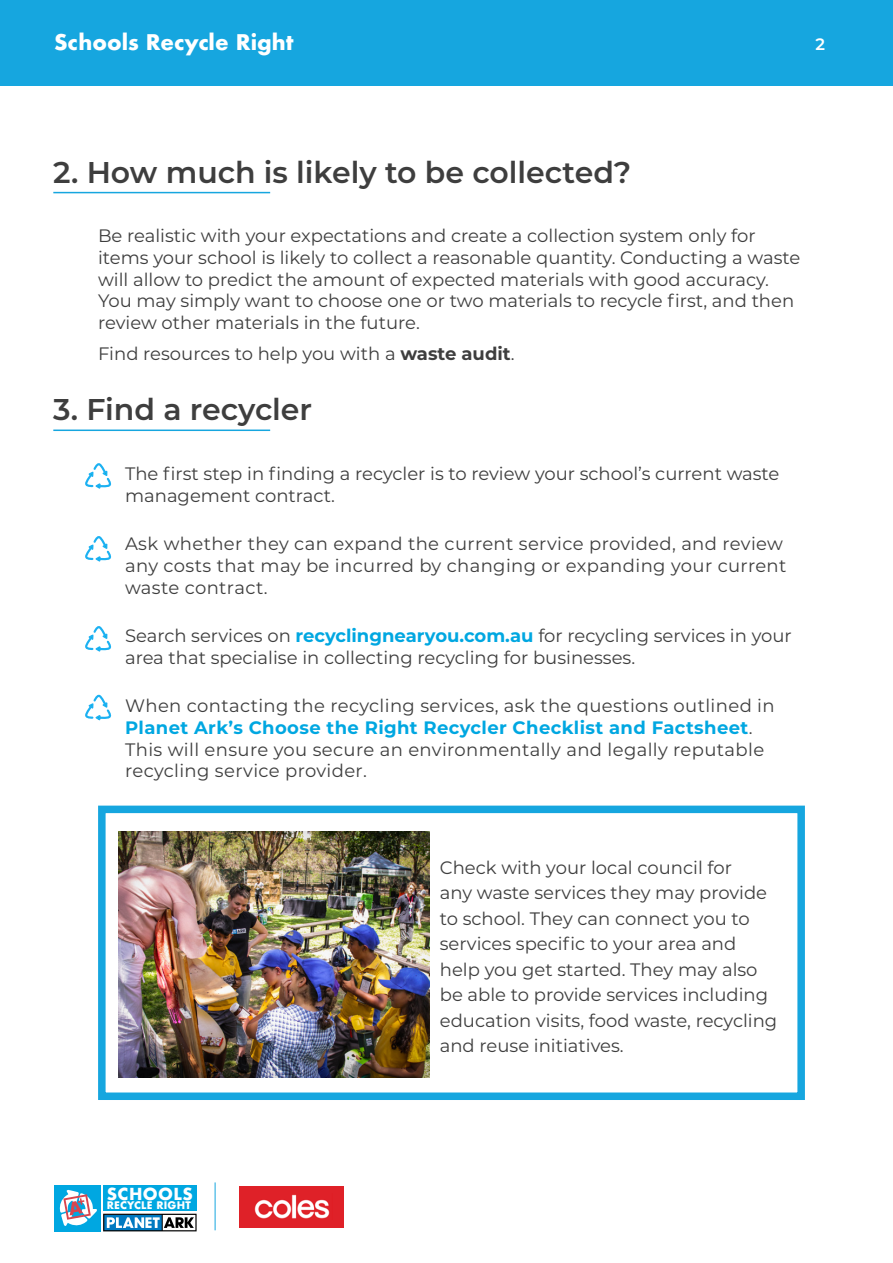
<style>
.page{position:relative;width:893px;height:1263px;background:#fff}
.page>*{position:absolute;margin:0;border:0;box-sizing:border-box;transform-origin:0 0}
.t1{font:600 30px "Montserrat";color:#3e3e3e}
.t2{font:700 21px "Futura";color:#fff}
.t3{font:18px/25.5px "Montserrat";color:#3e3e3e}
.t4{font:18px/21.6px "Montserrat";letter-spacing:.02em;color:#3e3e3e}
.t5{font:600 16.5px "Montserrat";color:#fff}
.t6{font:700 16.2px "Futura";letter-spacing:.02em;color:#fff}
.t7{font:700 10.2px "Futura";letter-spacing:.02em;color:#fff}
.s1{font-weight:700}
.s2{font-weight:700;color:#00a7e1}
</style>
<div class="page">
<div style="left:54px;top:1185px;width:46px;height:46px;background:#00a7e1"></div>
<svg style="left:103px;top:1214px;width:94px;height:17px"></svg>
<div style="left:103px;top:1185px;width:94px;height:26px;background:#00a7e1"></div>
<svg style="left:59px;top:1190px;width:38px;height:36px"></svg>
<hr style="left:215px;top:1182px;width:1px;height:48px;background:#16a6df">
<div style="left:239px;top:1186px;width:105px;height:41px;background:#df2128"></div>
<img style="left:254px;top:1194px;width:76px;height:25px">
<div style="left:0;top:0;width:893px;height:85px;background:#16a6df"></div>
<hr style="left:53px;top:192px;width:217px;height:1px;background:#16a6df">
<hr style="left:53px;top:429px;width:217px;height:2px;background:#16a6df">
<svg style="left:85px;top:463px;width:26px;height:26px"></svg>
<svg style="left:85px;top:536px;width:26px;height:26px"></svg>
<svg style="left:85px;top:626px;width:26px;height:26px"></svg>
<svg style="left:85px;top:694px;width:26px;height:27px"></svg>
<div style="left:98px;top:806px;width:707px;height:294px;border:8px solid #16a6df"></div>
<img style="left:119px;top:831px;width:310px;height:246px">
<p class="t2" style="left:54px;top:27px;width:241px">Schools Recycle Right</p>
<p class="t5" style="left:815px;top:33px;width:11px">2</p>
<p class="t1" style="left:53px;top:151px;width:580px">2. How much is likely to be collected?</p>
<p class="t3" style="left:98px;top:225px;width:704px;line-height:21.6px">Be realistic with your expectations and create a collection system only for items your school is likely to collect a reasonable quantity. Conducting a waste will allow to predict the amount of expected materials with good accuracy.<br>You may simply want to choose one or two materials to recycle first, and then review other materials in the future.</p>
<p class="t3" style="left:98px;top:340px;width:418px">Find resources to help you with a <span class="s1">waste audit</span>.</p>
<p class="t1" style="left:53px;top:388px;width:260px">3. Find a recycler</p>
<p class="t3" style="left:125px;top:462px;width:656px;line-height:21.6px;text-indent:-27px">• The first step in finding a recycler is to review your school’s current waste management contract.</p>
<p class="t4" style="left:125px;top:533px;width:663px;text-indent:-27px">• Ask whether they can expand the current service provided, and review any costs that may be incurred by changing or expanding your current waste contract.</p>
<p class="t3" style="left:125px;top:624px;width:668px;line-height:21.6px;text-indent:-27px">• Search services on <span class="s2">recyclingnearyou.com.au</span> for recycling services in your area that specialise in collecting recycling for businesses.</p>
<p class="t4" style="left:125px;top:695px;width:651px;text-indent:-27px">• When contacting the recycling services, ask the questions outlined in <span class="s2">Planet Ark’s Choose the Right Recycler Checklist and Factsheet</span>.<br>This will ensure you secure an environmentally and legally reputable recycling service provider.</p>
<p class="t6" style="left:107px;top:1182px;width:88px">SCHOOLS</p>
<p class="t7" style="left:107px;top:1198px;width:86px">RECYCLE RIGHT</p>
<p class="t3" style="left:440px;top:854px;width:339px">Check with your local council for<br>any waste services they may provide to school. They can connect you to services specific to your area and help you get started. They may also be able to provide services including education visits, food waste, recycling and reuse initiatives.</p>
</div>
